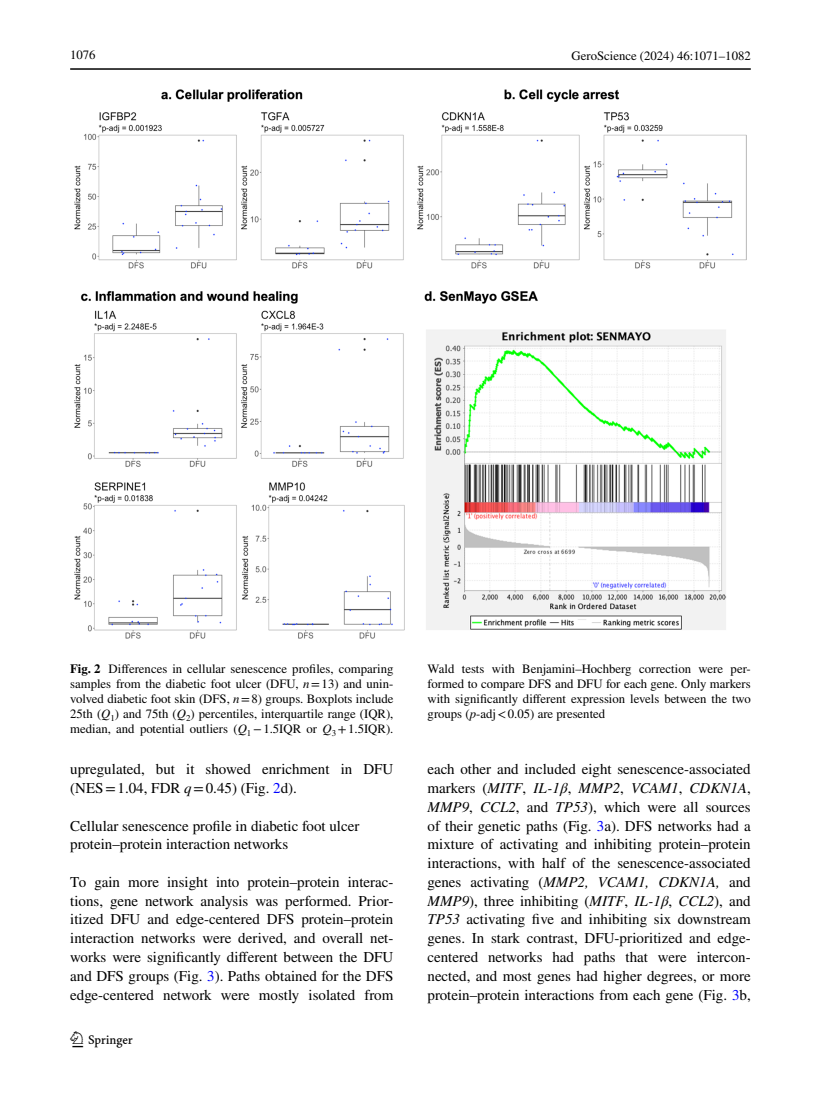
<style>
.page{position:relative;width:821px;height:1106px;background:#fff}
.page>*{position:absolute;margin:0;border:0;box-sizing:border-box;transform-origin:0 0}
.t1{font:22.5px "Springnew Regular 2";color:#000}
.t2{font:15px/18.8px "STIX";color:#000}
.t3{font:12.75px/15px "STIX";color:#000;text-align:justify}
.s1{font-weight:700}
.s2{font-style:italic}
.s3{color:#00f}
</style>
<div class="page">
<hr style="left:70px;top:68px;width:680px;height:2px;background:#000">
<img style="left:74px;top:89px;width:672px;height:549px">
<p class="t3" style="left:70px;top:48px;width:27px">1076</p>
<p class="t3" style="left:571px;top:49px;width:181px">GeroScience (2024) 46:1071–1082</p>
<p class="t3" style="left:70px;top:662px;width:325px"><span class="s1">Fig. 2</span> Differences in cellular senescence profiles, comparing samples from the diabetic foot ulcer (DFU, <span class="s2">n</span>=13) and unin&shy;volved diabetic foot skin (DFS, <span class="s2">n</span>=8) groups. Boxplots include 25th (<span class="s2">Q</span><sub>1</sub>) and 75th (<span class="s2">Q</span><sub>2</sub>) percentiles, interquartile range (IQR), median, and potential outliers (<span class="s2">Q</span><sub>1</sub> −1.5IQR or <span class="s2">Q</span><sub>3</sub> +1.5IQR).</p>
<p class="t3" style="left:427px;top:662px;width:325px">Wald tests with Benjamini–Hochberg correction were per&shy;formed to compare DFS and DFU for each gene. Only markers with significantly different expression levels between the two groups (<span class="s2">p</span>-adj&lt;0.05) are presented</p>
<p class="t2" style="left:70px;top:761px;width:325px">upregulated, but it showed enrichment in DFU (NES=1.04, FDR <span class="s2">q</span>=0.45) (Fig. <span class="s3">2</span>d).</p>
<p class="t2" style="left:70px;top:817px;width:291px">Cellular senescence profile in diabetic foot ulcer protein–protein interaction networks</p>
<p class="t2" style="left:70px;top:873px;width:325px;text-align:justify">To gain more insight into protein–protein interac&shy;tions, gene network analysis was performed. Prior&shy;itized DFU and edge-centered DFS protein–protein interaction networks were derived, and overall net&shy;works were significantly different between the DFU and DFS groups (Fig. <span class="s3">3</span>). Paths obtained for the DFS edge-centered network were mostly isolated from</p>
<h1 class="t1" style="left:72px;top:1031px;width:62px">1 3</h1>
<p class="t2" style="left:427px;top:761px;width:325px;text-align:justify">each other and included eight senescence-associated markers (<span class="s2">MITF</span>, <span class="s2">IL-1β</span>, <span class="s2">MMP2</span>, <span class="s2">VCAM1</span>, <span class="s2">CDKN1A</span>, <span class="s2">MMP9</span>, <span class="s2">CCL2</span>, and <span class="s2">TP53</span>), which were all sources of their genetic paths (Fig. <span class="s3">3</span>a). DFS networks had a mixture of activating and inhibiting protein–protein interactions, with half of the senescence-associated genes activating (<span class="s2">MMP2, VCAM1, CDKN1A,</span> and <span class="s2">MMP9</span>), three inhibiting (<span class="s2">MITF</span>, <span class="s2">IL-1β</span>, <span class="s2">CCL2</span>), and <span class="s2">TP53</span> activating five and inhibiting six downstream genes. In stark contrast, DFU-prioritized and edge&shy;centered networks had paths that were intercon&shy;nected, and most genes had higher degrees, or more protein–protein interactions from each gene (Fig. <span class="s3">3</span>b,</p>
</div>
